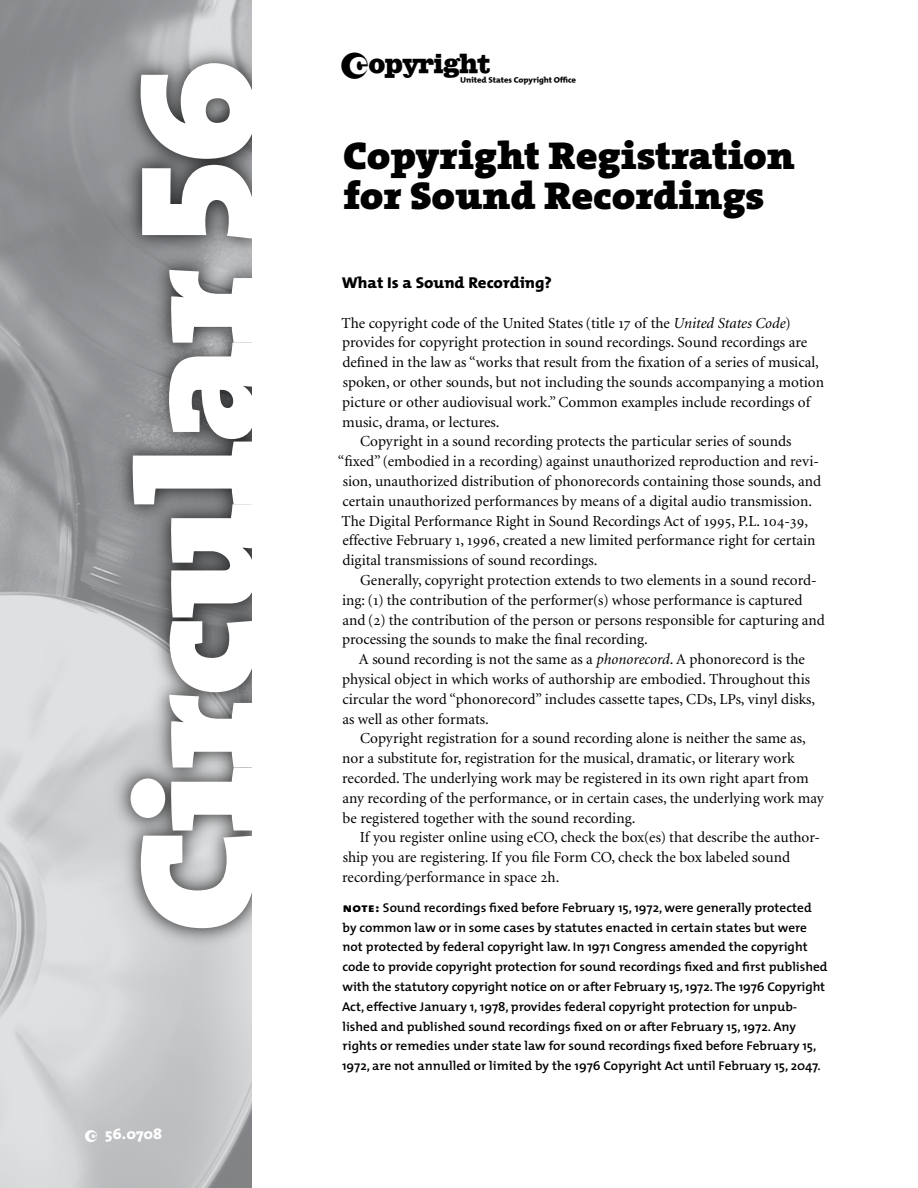
<style>
.page{position:relative;width:918px;height:1188px;background:#fff}
.page>*{position:absolute;margin:0;border:0;box-sizing:border-box;transform-origin:0 0}
.t1{font:900 165px "The Serif";letter-spacing:-.025em;color:#fff;scale:1.1 1}
.t2{font:900 39px/39.6px "The Serif";letter-spacing:-.005em;color:#000;scale:1.08 1}
.t3{font:33px "Copyright OTF";color:#000}
.t4{font:800 15.75px "The Mix";color:#000;scale:1.08 1}
.t5{font:15.3px "Minion C";color:#000}
.t6{font:800 15px "The Serif";color:#fff;scale:1.07 1}
.t7{font:600 12.75px/19.8px "The Mix";color:#000;scale:1.04 1}
.s1{font-family:"The Serif Black Caps";font-weight:400}
.s2{font-family:"Copyright OTF";font-weight:400}
.s3{font-style:italic}
.s4{font-family:"The Mix Extra Bold Caps";font-weight:400}
</style>
<div class="page">
<img style="left:0;top:0;width:252px;height:1188px">
<div style="left:108px;top:41px;width:170px;height:910px;background:#000;opacity:.75"></div>
<div style="left:252px;top:0;width:44px;height:1188px;background:#fff"></div>
<h1 class="t1" style="left:57px;top:933px;width:796px;rotate:-90deg">Circular <span class="s1">56</span></h1>
<p class="t6" style="left:85px;top:1122px;width:74px"><span class="s2">2</span> 56.0708</p>
<h3 class="t3" style="left:342px;top:50px;width:236px">w</h3>
<h2 class="t2" style="left:343px;top:135px;width:420px">Copyright Registration for Sound Recordings</h2>
<p class="t4" style="left:342px;top:269px;width:196px">What Is a Sound Recording?</p>
<p class="t5" style="left:341px;top:315px;width:451px">The copyright code of the United States (title 17 of the <span class="s3">United States Code</span>)</p>
<p class="t5" style="left:342px;top:335px;width:467px">provides for copyright protection in sound recordings. Sound recordings are</p>
<p class="t5" style="left:342px;top:355px;width:478px">defined in the law as “works that result from the fixation of a series of musical,</p>
<p class="t5" style="left:343px;top:375px;width:483px">spoken, or other sounds, but not including the sounds accompanying a motion</p>
<p class="t5" style="left:342px;top:394px;width:469px">picture or other audiovisual work.” Common examples include recordings of</p>
<p class="t5" style="left:342px;top:414px;width:159px">music, drama, or lectures.</p>
<p class="t5" style="left:360px;top:434px;width:433px">Copyright in a sound recording protects the particular series of sounds</p>
<p class="t5" style="left:338px;top:454px;width:482px">“fixed” (embodied in a recording) against unauthorized reproduction and revi-</p>
<p class="t5" style="left:343px;top:474px;width:480px">sion, unauthorized distribution of phonorecords containing those sounds, and</p>
<p class="t5" style="left:342px;top:493px;width:471px">certain unauthorized performances by means of a digital audio transmission.</p>
<p class="t5" style="left:341px;top:513px;width:468px">The Digital Performance Right in Sound Recordings Act of 1995, P.L. 104-39,</p>
<p class="t5" style="left:342px;top:533px;width:475px">effective February 1, 1996, created a new limited performance right for certain</p>
<p class="t5" style="left:342px;top:553px;width:256px">digital transmissions of sound recordings.</p>
<p class="t5" style="left:360px;top:573px;width:458px">Generally, copyright protection extends to two elements in a sound record-</p>
<p class="t5" style="left:342px;top:592px;width:462px">ing: (1) the contribution of the performer(s) whose performance is captured</p>
<p class="t5" style="left:342px;top:612px;width:484px">and (2) the contribution of the person or persons responsible for capturing and</p>
<p class="t5" style="left:342px;top:632px;width:307px">processing the sounds to make the final recording.</p>
<p class="t5" style="left:359px;top:652px;width:448px">A sound recording is not the same as a <span class="s3">phonorecord</span>. A phonorecord is the</p>
<p class="t5" style="left:342px;top:672px;width:469px">physical object in which works of authorship are embodied. Throughout this</p>
<p class="t5" style="left:342px;top:691px;width:474px">circular the word “phonorecord” includes cassette tapes, CDs, LPs, vinyl disks,</p>
<p class="t5" style="left:342px;top:711px;width:148px">as well as other formats.</p>
<p class="t5" style="left:360px;top:731px;width:447px">Copyright registration for a sound recording alone is neither the same as,</p>
<p class="t5" style="left:342px;top:751px;width:454px">nor a substitute for, registration for the musical, dramatic, or literary work</p>
<p class="t5" style="left:342px;top:771px;width:468px">recorded. The underlying work may be registered in its own right apart from</p>
<p class="t5" style="left:342px;top:790px;width:483px">any recording of the performance, or in certain cases, the underlying work may</p>
<p class="t5" style="left:342px;top:810px;width:295px">be registered together with the sound recording.</p>
<p class="t5" style="left:360px;top:830px;width:462px">If you register online using eCO, check the box(es) that describe the author-</p>
<p class="t5" style="left:343px;top:850px;width:449px">ship you are registering. If you file Form CO, check the box labeled sound</p>
<p class="t5" style="left:342px;top:870px;width:219px">recording/performance in space 2h.</p>
<p class="t7" style="left:342px;top:897px;width:468px"><span class="s4">note:</span> Sound recordings fixed before February 15, 1972, were generally protected by common law or in some cases by statutes enacted in certain states but were not protected by federal copyright law. In 1971 Congress amended the copyright code to provide copyright protection for sound recordings fixed and first published with the statutory copyright notice on or after February 15, 1972. The 1976 Copyright Act, effective January 1, 1978, provides federal copyright protection for unpub&shy;lished and published sound recordings fixed on or after February 15, 1972. Any rights or remedies under state law for sound recordings fixed before February 15, 1972, are not annulled or limited by the 1976 Copyright Act until February 15, 2047.</p>
</div>
